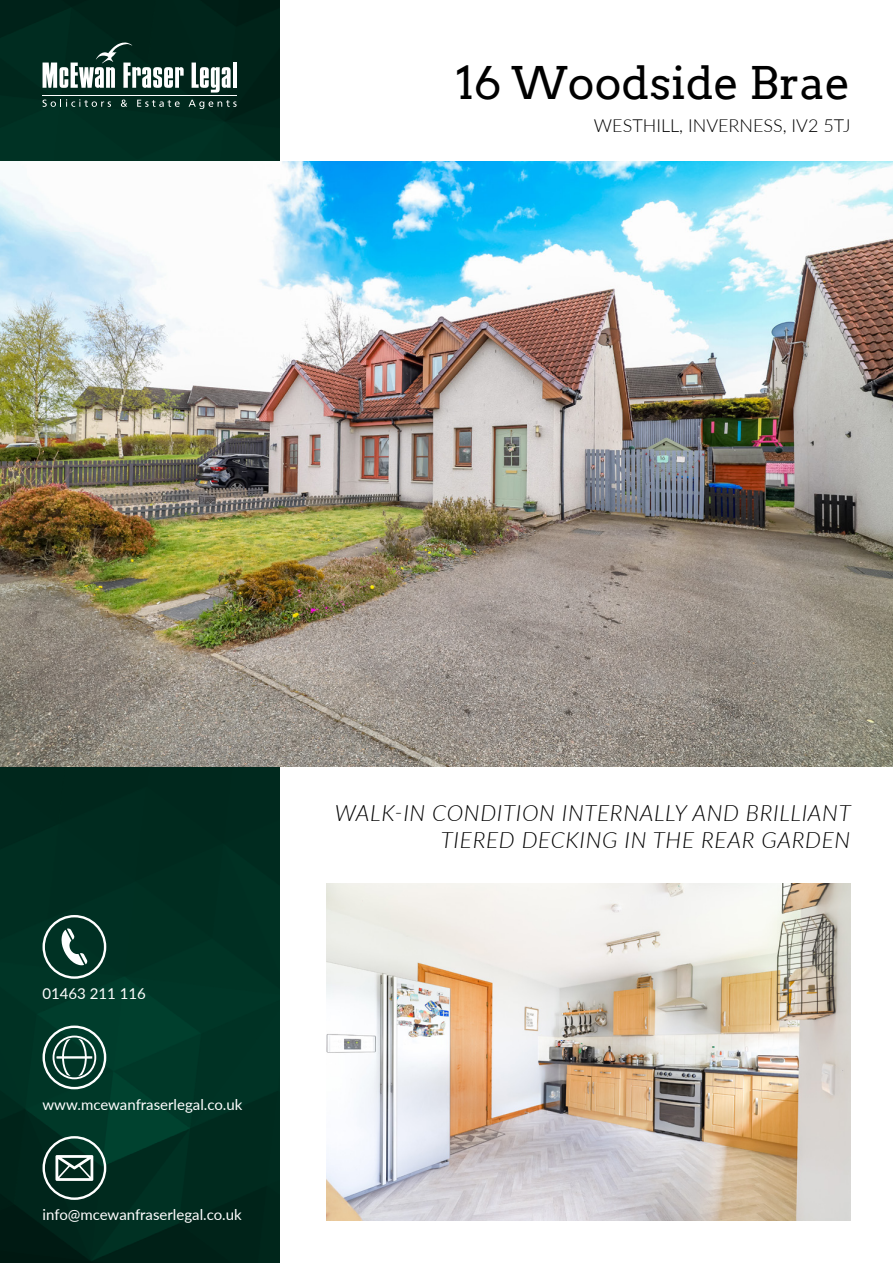
<style>
.page{position:relative;width:893px;height:1263px;background:#fff}
.page>*{position:absolute;margin:0;border:0;box-sizing:border-box;transform-origin:0 0}
.t1{font:45px "Arvo";color:#000}
.t2{font:italic 300 22.5px/27px "Lato";letter-spacing:.03em;color:#000;text-align:right}
.t3{font:300 18px "Lato";color:#000}
.t4{font:15px "Lato";color:#fff}
</style>
<div class="page">
<img style="left:0;top:0;width:279px;height:1263px">
<img style="left:0;top:162px;width:893px;height:605px">
<svg style="left:43px;top:43px;width:141px;height:45px"></svg>
<svg style="left:192px;top:63px;width:39px;height:30px"></svg>
<hr style="left:233px;top:63px;width:4px;height:25px;background:#fff">
<hr style="left:43px;top:95px;width:194px;height:1px;background:#fff">
<svg style="left:43px;top:99px;width:68px;height:8px"></svg>
<svg style="left:121px;top:100px;width:6px;height:7px"></svg>
<svg style="left:137px;top:100px;width:43px;height:7px"></svg>
<svg style="left:189px;top:100px;width:48px;height:9px"></svg>
<img style="left:326px;top:883px;width:524px;height:337px">
<svg style="left:43px;top:915px;width:63px;height:64px"></svg>
<svg style="left:43px;top:1025px;width:63px;height:64px"></svg>
<svg style="left:43px;top:1136px;width:63px;height:64px"></svg>
<h1 class="t1" style="left:455px;top:55px;width:397px">16 Woodside Brae</h1>
<p class="t3" style="left:594px;top:113px;width:258px">WESTHILL, INVERNESS, IV2 5TJ</p>
<p class="t4" style="left:43px;top:983px;width:105px">01463 211 116</p>
<p class="t4" style="left:43px;top:1094px;width:201px">www.mcewanfraserlegal.co.uk</p>
<p class="t4" style="left:43px;top:1204px;width:201px">info@mcewanfraserlegal.co.uk</p>
<h2 class="t2" style="left:335px;top:798px;width:517px">WALK-IN CONDITION INTERNALLY AND BRILLIANT<br>TIERED DECKING IN THE REAR GARDEN</h2>
</div>
